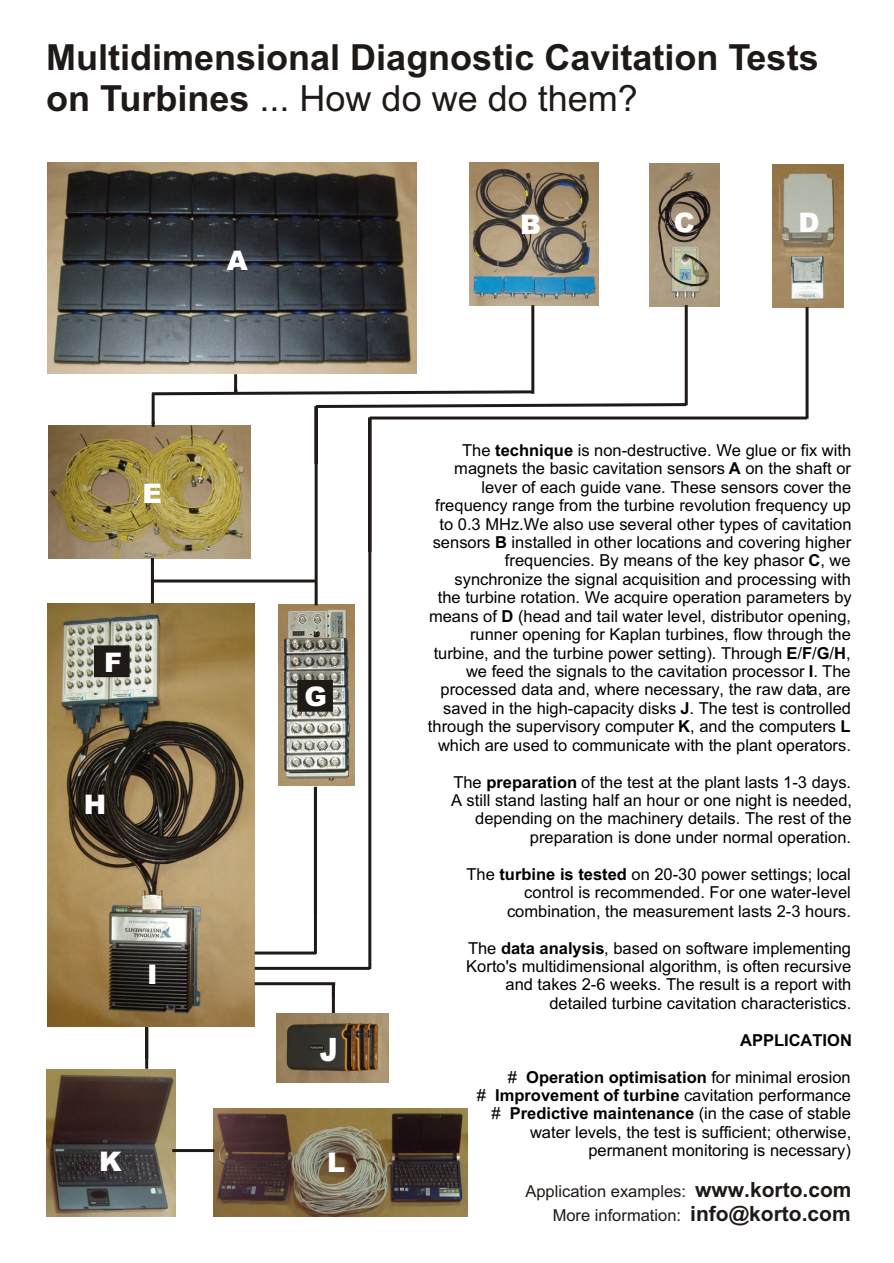
<style>
.page{position:relative;width:894px;height:1263px;background:#fff}
.page>*{position:absolute;margin:0;border:0;box-sizing:border-box;transform-origin:0 0}
.t1{font:700 36px/40.2px "Arial";color:#1f1a17}
.t2{font:900 32.25px "Arial";color:#fff;scale:.84 1}
.t3{font:900 27px "Arial";color:#fff}
.t4{font:16.5px/18.5px "Arial";color:#000;text-align:right}
.t5{font:16.5px/23.4px "Arial";color:#1f1a17;text-align:right}
.t6{font:700 16.5px "Arial";color:#000}
.s1{font-weight:400}
.s2{font-weight:700}
.s3{font-weight:700;font-size:21px}
</style>
<div class="page">
<img style="left:47px;top:163px;width:370px;height:211px">
<img style="left:469px;top:163px;width:130px;height:139px">
<img style="left:48px;top:426px;width:101px;height:132px">
<img style="left:47px;top:603px;width:208px;height:424px">
<img style="left:47px;top:1069px;width:128px;height:147px">
<img style="left:214px;top:1109px;width:254px;height:107px">
<hr style="left:370px;top:417px;width:437px;height:3px;background:#1f1a17">
<hr style="left:255px;top:982px;width:80px;height:3px;background:#1f1a17">
<svg style="left:330px;top:982px;width:6px;height:32px"></svg>
<svg style="left:144px;top:1024px;width:6px;height:48px"></svg>
<hr style="left:172px;top:1149px;width:42px;height:3px;background:#1f1a17">
<div style="left:94px;top:645px;width:36px;height:32px;background:#1f1a17;border:3px solid #1f1a17"></div>
<img style="left:649px;top:164px;width:71px;height:142px">
<img style="left:773px;top:165px;width:70px;height:143px">
<img style="left:276px;top:1014px;width:112px;height:68px">
<svg style="left:804px;top:304px;width:6px;height:116px"></svg>
<svg style="left:149px;top:302px;width:540px;height:670px"></svg>
<h1 class="t1" style="left:46px;top:41px;width:774px">Multidimensional Diagnostic Cavitation Tests on Turbines <span class="s1">... How do we do them?</span></h1>
<h3 class="t3" style="left:227px;top:251px;width:23px">A</h3>
<h3 class="t3" style="left:143px;top:483px;width:21px">E</h3>
<h3 class="t3" style="left:104px;top:653px;width:20px">F</h3>
<h3 class="t3" style="left:84px;top:794px;width:24px">H</h3>
<h3 class="t3" style="left:147px;top:965px;width:12px">I</h3>
<h3 class="t3" style="left:305px;top:687px;width:24px">G</h3>
<h2 class="t2" style="left:320px;top:1038px;width:23px">J</h2>
<h3 class="t3" style="left:99px;top:1151px;width:24px">K</h3>
<h3 class="t3" style="left:327px;top:1153px;width:20px">L</h3>
<h3 class="t3" style="left:520px;top:215px;width:23px">B</h3>
<h3 class="t3" style="left:674px;top:213px;width:23px">C</h3>
<h3 class="t3" style="left:798px;top:213px;width:23px">D</h3>
<p class="t4" style="left:428px;top:442px;width:425px">The <span class="s2">technique</span> is non-destructive. We glue or fix with magnets the basic cavitation sensors <span class="s2">A</span> on the shaft or lever of each guide vane. These sensors cover the frequency range from the turbine revolution frequency up to 0.3 MHz.We also use several other types of cavitation sensors <span class="s2">B</span> installed in other locations and covering higher frequencies. By means of the key phasor <span class="s2">C</span>, we synchronize the signal acquisition and processing with<br>the turbine rotation. We acquire operation parameters by means of <span class="s2">D</span> (head and tail water level, distributor opening, runner opening for Kaplan turbines, flow through the turbine, and the turbine power setting). Through <span class="s2">E</span>/<span class="s2">F</span>/<span class="s2">G</span>/<span class="s2">H</span>, we feed the signals to the cavitation processor <span class="s2">I</span>. The processed data and, where necessary, the raw data, are saved in the high-capacity disks <span class="s2">J</span>. The test is controlled through the supervisory computer <span class="s2">K</span>, and the computers <span class="s2">L </span>which are used to communicate with the plant operators.</p>
<p class="t4" style="left:451px;top:774px;width:403px">The <span class="s2">preparation</span> of the test at the plant lasts 1-3 days.<br>A still stand lasting half an hour or one night is needed, depending on the machinery details. The rest of the preparation is done under normal operation.</p>
<p class="t4" style="left:466px;top:866px;width:386px">The <span class="s2">turbine is tested</span> on 20-30 power settings; local control is recommended. For one water-level combination, the measurement lasts 2-3 hours.</p>
<p class="t4" style="left:466px;top:940px;width:387px">The <span class="s2">data analysis</span>, based on software implementing Korto's multidimensional algorithm, is often recursive and takes 2-6 weeks. The result is a report with detailed turbine cavitation characteristics.</p>
<p class="t6" style="left:740px;top:1034px;width:113px">APPLICATION</p>
<p class="t4" style="left:477px;top:1069px;width:376px"># <span class="s2">Operation optimisation</span> for minimal erosion<br># <span class="s2">Improvement of turbine</span> cavitation performance # <span class="s2">Predictive maintenance</span> (in the case of stable water levels, the test is sufficient; otherwise, permanent monitoring is necessary)</p>
<p class="t5" style="left:525px;top:1181px;width:328px">Application examples: <span class="s3">www.korto.com<br></span>More information: <span class="s3">info@korto.com</span></p>
</div>
